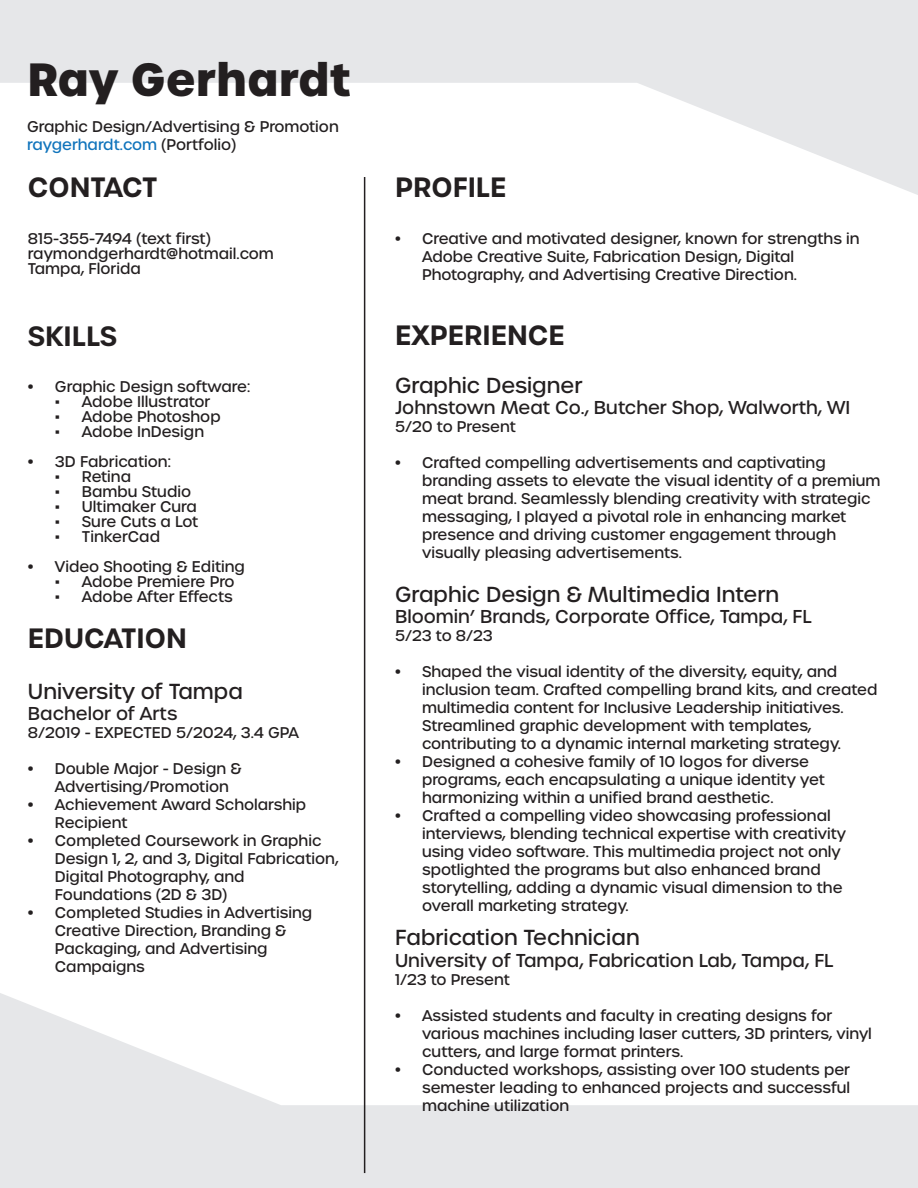
<style>
.page{position:relative;width:918px;height:1188px;background:#fff}
.page>*{position:absolute;margin:0;border:0;box-sizing:border-box;transform-origin:0 0}
.t1{font:700 45px "Urbane";color:#231f20}
.t2{font:600 27px "Urbane";color:#231f20}
.t3{font:500 21px "Urbane";color:#231f20}
.t4{font:500 18px "Urbane";color:#231f20}
.t5{font:500 15px/18px "Urbane";color:#231f20}
.s1{color:#1074bc}
.s2{font-family:"Times New Roman";font-weight:400}
</style>
<div class="page">
<svg style="left:0;top:0;width:918px;height:195px;fill:#e6e7e9"></svg>
<svg style="left:0;top:993px;width:918px;height:195px;fill:#e6e7e9"></svg>
<hr style="left:364px;top:177px;width:1px;height:996px;background:#231f20">
<h1 class="t1" style="left:27px;top:48px;width:325px">Ray Gerhardt</h1>
<p class="t5" style="left:27px;top:118px;width:313px">Graphic Design/Advertising &amp; Promotion <span class="s1">raygerhardt.com</span> (Portfolio)</p>
<h2 class="t2" style="left:28px;top:169px;width:131px">CONTACT</h2>
<p class="t5" style="left:28px;top:231px;width:247px;line-height:15px">815-355-7494 (text first) raymondgerhardt@hotmail.com<br>Tampa, Florida</p>
<h2 class="t2" style="left:28px;top:318px;width:91px">SKILLS</h2>
<p class="t5" style="left:28px;top:377px;width:224px">• Graphic Design software:</p>
<p class="t5" style="left:55px;top:392px;width:157px"><span class="s2">▪</span> Adobe Illustrator</p>
<p class="t5" style="left:55px;top:407px;width:167px"><span class="s2">▪</span> Adobe Photoshop</p>
<p class="t5" style="left:55px;top:422px;width:151px"><span class="s2">▪</span> Adobe InDesign</p>
<p class="t5" style="left:28px;top:452px;width:144px">• 3D Fabrication:</p>
<p class="t5" style="left:55px;top:467px;width:78px"><span class="s2">▪</span> Retina</p>
<p class="t5" style="left:55px;top:482px;width:138px"><span class="s2">▪</span> Bambu Studio</p>
<p class="t5" style="left:55px;top:497px;width:144px"><span class="s2">▪</span> Ultimaker Cura</p>
<p class="t5" style="left:55px;top:512px;width:145px"><span class="s2">▪</span> Sure Cuts a Lot</p>
<p class="t5" style="left:55px;top:527px;width:107px"><span class="s2">▪</span> TinkerCad</p>
<p class="t5" style="left:28px;top:557px;width:219px">• Video Shooting &amp; Editing</p>
<p class="t5" style="left:55px;top:572px;width:181px"><span class="s2">▪</span> Adobe Premiere Pro</p>
<p class="t5" style="left:55px;top:587px;width:179px"><span class="s2">▪</span> Adobe After Effects</p>
<h2 class="t2" style="left:28px;top:620px;width:160px">EDUCATION</h2>
<h3 class="t3" style="left:28px;top:677px;width:216px">University of Tampa</h3>
<p class="t4" style="left:28px;top:702px;width:151px">Bachelor of Arts</p>
<p class="t5" style="left:28px;top:724px;width:273px">8/2019 - EXPECTED 5/2024, 3.4 GPA</p>
<p class="t5" style="left:55px;top:760px;width:188px;text-indent:-27px">• Double Major - Design &amp;<br>Advertising/Promotion</p>
<p class="t5" style="left:55px;top:796px;width:253px;text-indent:-27px">• Achievement Award Scholarship<br>Recipient</p>
<p class="t5" style="left:55px;top:832px;width:285px;text-indent:-27px">• Completed Coursework in Graphic<br>Design 1, 2, and 3, Digital Fabrication,<br>Digital Photography, and<br>Foundations (2D &amp; 3D)</p>
<p class="t5" style="left:55px;top:904px;width:259px;text-indent:-27px">• Completed Studies in Advertising<br>Creative Direction, Branding &amp;<br>Packaging, and Advertising<br>Campaigns</p>
<h2 class="t2" style="left:395px;top:169px;width:113px">PROFILE</h2>
<p class="t5" style="left:422px;top:230px;width:439px;text-indent:-27px">• Creative and motivated designer, known for strengths in<br>Adobe Creative Suite, Fabrication Design, Digital<br>Photography, and Advertising Creative Direction.</p>
<h2 class="t2" style="left:395px;top:317px;width:171px">EXPERIENCE</h2>
<h3 class="t3" style="left:395px;top:371px;width:189px">Graphic Designer</h3>
<p class="t4" style="left:395px;top:396px;width:457px">Johnstown Meat Co., Butcher Shop, Walworth, WI</p>
<p class="t5" style="left:395px;top:418px;width:122px">5/20 to Present</p>
<p class="t5" style="left:422px;top:454px;width:460px;text-indent:-27px">• Crafted compelling advertisements and captivating branding assets to elevate the visual identity of a premium meat brand. Seamlessly blending creativity with strategic messaging, I played a pivotal role in enhancing market presence and driving customer engagement through visually pleasing advertisements.</p>
<h3 class="t3" style="left:395px;top:580px;width:386px">Graphic Design &amp; Multimedia Intern</h3>
<p class="t4" style="left:395px;top:605px;width:418px">Bloomin’ Brands, Corporate Office, Tampa, FL</p>
<p class="t5" style="left:395px;top:627px;width:99px">5/23 to 8/23</p>
<p class="t5" style="left:422px;top:663px;width:457px;text-indent:-27px">• Shaped the visual identity of the diversity, equity, and inclusion team. Crafted compelling brand kits, and created multimedia content for Inclusive Leadership initiatives.<br>Streamlined graphic development with templates, contributing to a dynamic internal marketing strategy.</p>
<p class="t5" style="left:422px;top:753px;width:404px;text-indent:-27px">• Designed a cohesive family of 10 logos for diverse programs, each encapsulating a unique identity yet harmonizing within a unified brand aesthetic.</p>
<p class="t5" style="left:422px;top:807px;width:426px;text-indent:-27px">• Crafted a compelling video showcasing professional interviews, blending technical expertise with creativity using video software. This multimedia project not only spotlighted the programs but also enhanced brand storytelling, adding a dynamic visual dimension to the overall marketing strategy.</p>
<h3 class="t3" style="left:395px;top:924px;width:246px">Fabrication Technician</h3>
<p class="t4" style="left:395px;top:948px;width:440px">University of Tampa, Fabrication Lab, Tampa, FL</p>
<p class="t5" style="left:395px;top:970px;width:116px">1/23 to Present</p>
<p class="t5" style="left:422px;top:1006px;width:451px;text-indent:-27px">• Assisted students and faculty in creating designs for various machines including laser cutters, 3D printers, vinyl cutters, and large format printers.</p>
<p class="t5" style="left:422px;top:1060px;width:430px;text-align:justify;text-indent:-27px">• Conducted workshops, assisting over 100 students per semester leading to enhanced projects and successful machine utilization</p>
</div>
